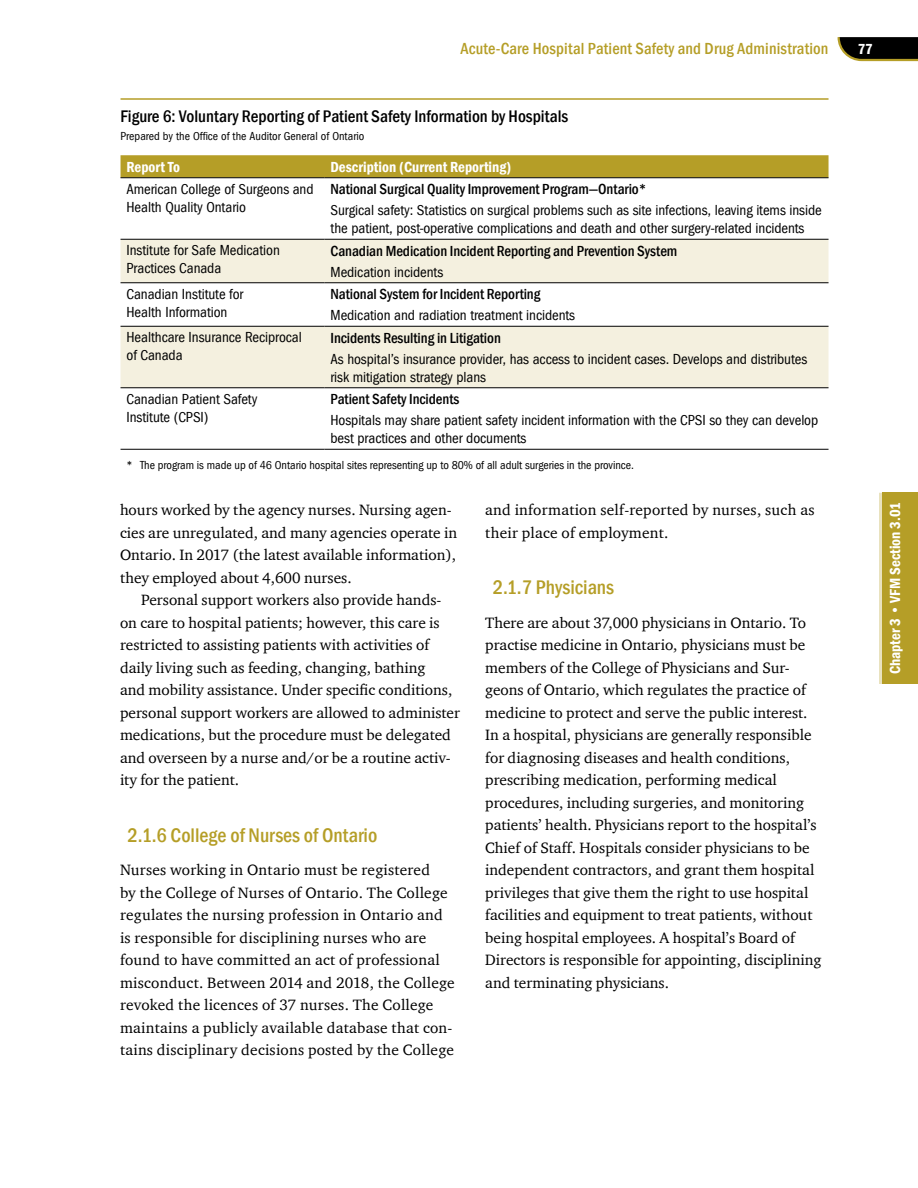
<style>
.page{position:relative;width:918px;height:1188px;background:#fff}
.page>*{position:absolute;margin:0;border:0;box-sizing:border-box;transform-origin:0 0}
.t1{font:500 condensed 20.25px "Franklin Gothic";color:#b59e27}
.t2{font:500 condensed 17.25px "Franklin Gothic";color:#000}
.t3{font:500 condensed 16.5px "Franklin Gothic";letter-spacing:.01em;color:#b59e27}
.t4{font:15.3px/22.5px "Charter ITC";color:#000}
.t5{font:15px/18px "Franklin Got Cd ITCTT";letter-spacing:-.005em;color:#000}
.t6{font:500 condensed 15px "Franklin Gothic";letter-spacing:-.005em;color:#000}
.t7{font:600 condensed 15px "Franklin Gothic";color:#fff}
.t8{font:12px "Franklin Got Cd ITCTT";letter-spacing:-.005em;color:#000}
</style>
<div class="page">
<svg style="left:837px;top:37px;width:81px;height:25px;background:#2d2b1f"></svg>
<div style="left:882px;top:493px;width:36px;height:191px;background:#b59e27"></div>
<hr style="left:879px;top:493px;width:3px;height:191px;background:#e9e2be">
<div style="left:121px;top:155px;width:708px;height:22px;background:#b59e27"></div>
<svg style="left:121px;top:178px;width:708px;height:271px"></svg>
<svg style="left:121px;top:240px;width:708px;height:147px;fill:#f4f0df"></svg>
<hr style="left:121px;top:177px;width:204px;height:1px;background:#000">
<hr style="left:325px;top:177px;width:504px;height:1px;background:#000">
<hr style="left:121px;top:239px;width:204px;height:1px;background:#000">
<hr style="left:325px;top:239px;width:504px;height:1px;background:#000">
<hr style="left:121px;top:282px;width:204px;height:1px;background:#000">
<hr style="left:325px;top:282px;width:504px;height:1px;background:#000">
<hr style="left:121px;top:326px;width:204px;height:1px;background:#000">
<hr style="left:325px;top:326px;width:504px;height:1px;background:#000">
<hr style="left:121px;top:387px;width:204px;height:1px;background:#000">
<hr style="left:325px;top:387px;width:504px;height:1px;background:#000">
<hr style="left:121px;top:449px;width:204px;height:1px;background:#000">
<hr style="left:325px;top:449px;width:504px;height:1px;background:#000">
<hr style="left:121px;top:98px;width:708px;height:2px;background:#b59e27">
<p class="t3" style="left:461px;top:38px;width:369px">Acute-Care Hospital Patient Safety and Drug Administration</p>
<p class="t7" style="left:858px;top:39px;width:17px">77</p>
<p class="t2" style="left:121px;top:104px;width:449px">Figure 6: Voluntary Reporting of Patient Safety Information by Hospitals</p>
<p class="t8" style="left:121px;top:129px;width:245px">Prepared by the Office of the Auditor General of Ontario</p>
<p class="t7" style="left:127px;top:157px;width:55px">Report To</p>
<p class="t7" style="left:331px;top:157px;width:182px">Description (Current Reporting)</p>
<p class="t5" style="left:127px;top:180px;width:189px">American College of Surgeons and<br>Health Quality Ontario</p>
<p class="t6" style="left:331px;top:179px;width:317px">National Surgical Quality Improvement Program—Ontario*</p>
<p class="t5" style="left:331px;top:201px;width:493px">Surgical safety: Statistics on surgical problems such as site infections, leaving items inside the patient, post-operative complications and death and other surgery-related incidents</p>
<p class="t5" style="left:127px;top:241px;width:155px">Institute for Safe Medication<br>Practices Canada</p>
<p class="t6" style="left:331px;top:241px;width:348px">Canadian Medication Incident Reporting and Prevention System</p>
<p class="t5" style="left:331px;top:262px;width:114px">Medication incidents</p>
<p class="t5" style="left:127px;top:285px;width:118px">Canadian Institute for<br>Health Information</p>
<p class="t6" style="left:331px;top:284px;width:211px">National System for Incident Reporting</p>
<p class="t5" style="left:331px;top:306px;width:246px">Medication and radiation treatment incidents</p>
<p class="t5" style="left:127px;top:328px;width:177px">Healthcare Insurance Reciprocal of Canada</p>
<p class="t6" style="left:331px;top:328px;width:172px">Incidents Resulting in Litigation</p>
<p class="t5" style="left:331px;top:349px;width:478px">As hospital’s insurance provider, has access to incident cases. Develops and distributes risk mitigation strategy plans</p>
<p class="t5" style="left:127px;top:390px;width:132px">Canadian Patient Safety<br>Institute (CPSI)</p>
<p class="t6" style="left:331px;top:389px;width:130px">Patient Safety Incidents</p>
<p class="t5" style="left:331px;top:411px;width:489px">Hospitals may share patient safety incident information with the CPSI so they can develop best practices and other documents</p>
<p class="t8" style="left:127px;top:458px;width:509px">* The program is made up of 46 Ontario hospital sites representing up to 80% of all adult surgeries in the province.</p>
<p class="t4" style="left:120px;top:498px;width:339px">hours worked by the agency nurses. Nursing agen&shy;cies are unregulated, and many agencies operate in Ontario. In 2017 (the latest available information), they employed about 4,600 nurses.</p>
<p class="t4" style="left:120px;top:588px;width:341px;text-indent:21px">Personal support workers also provide hands&shy;on care to hospital patients; however, this care is restricted to assisting patients with activities of daily living such as feeding, changing, bathing<br>and mobility assistance. Under specific conditions, personal support workers are allowed to administer medications, but the procedure must be delegated and overseen by a nurse and/or be a routine activ&shy;ity for the patient.</p>
<h1 class="t1" style="left:128px;top:821px;width:251px">2.1.6 College of Nurses of Ontario</h1>
<p class="t4" style="left:120px;top:858px;width:336px">Nurses working in Ontario must be registered<br>by the College of Nurses of Ontario. The College regulates the nursing profession in Ontario and is responsible for disciplining nurses who are found to have committed an act of professional misconduct. Between 2014 and 2018, the College revoked the licences of 37 nurses. The College maintains a publicly available database that con&shy;tains disciplinary decisions posted by the College</p>
<p class="t4" style="left:485px;top:498px;width:331px">and information self-reported by nurses, such as their place of employment.</p>
<h1 class="t1" style="left:493px;top:574px;width:123px">2.1.7 Physicians</h1>
<p class="t4" style="left:485px;top:611px;width:338px">There are about 37,000 physicians in Ontario. To practise medicine in Ontario, physicians must be members of the College of Physicians and Sur&shy;geons of Ontario, which regulates the practice of medicine to protect and serve the public interest.<br>In a hospital, physicians are generally responsible for diagnosing diseases and health conditions, prescribing medication, performing medical procedures, including surgeries, and monitoring patients’ health. Physicians report to the hospital’s Chief of Staff. Hospitals consider physicians to be independent contractors, and grant them hospital privileges that give them the right to use hospital facilities and equipment to treat patients, without being hospital employees. A hospital’s Board of Directors is responsible for appointing, disciplining and terminating physicians.</p>
<p class="t7" style="left:885px;top:674px;width:174px;rotate:-90deg">Chapter 3 • VFM Section 3.01</p>
</div>
